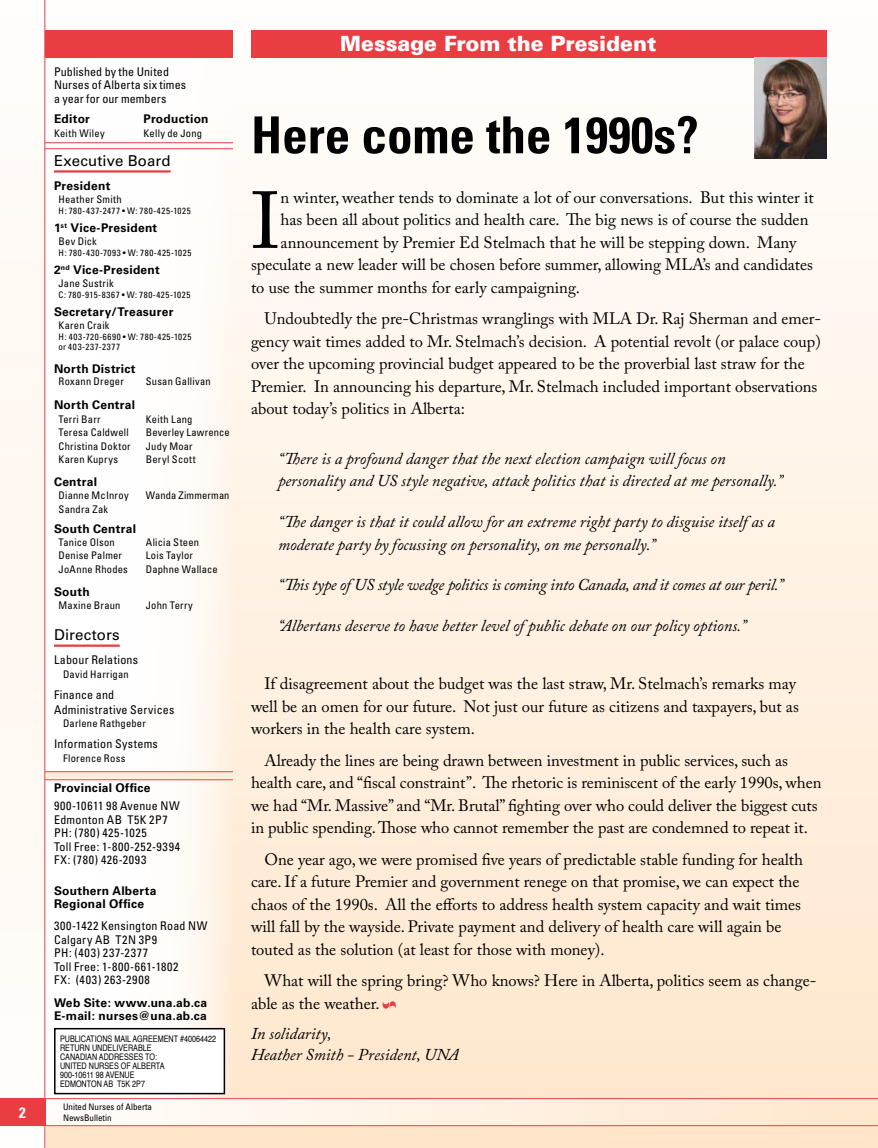
<style>
.page{position:relative;width:878px;height:1148px;background:#fff}
.page>*{position:absolute;margin:0;border:0;box-sizing:border-box;transform-origin:0 0}
.t1{font:79.8px "Adobe Caslon Pro";color:#000}
.t2{font:700 condensed 51px "Univers";color:#000}
.t3{font:900 21px "Univers";color:#fff}
.t4{font:16.5px/22.5px "Adobe Caslon Pro";color:#000}
.t5{font:italic 16.5px/22.5px "Adobe Caslon Pro";color:#000}
.t6{font:15px "Univers";letter-spacing:.01em;color:#000}
.t7{font:700 condensed 15px "Univers";color:#fff}
.t8{font:condensed 12px/13.5px "Univers";letter-spacing:.025em;color:#000}
.t9{font:700 12px/12.8px "Univers";letter-spacing:.02em;color:#000}
.t10{font:condensed 10.5px/13.5px "Univers";letter-spacing:.025em;color:#000}
.t11{font:condensed 9px/10.5px "Univers";letter-spacing:.055em;color:#000}
.t12{font:9px/9px "Helvetica";color:#000;scale:.8 1}
.t13{font:condensed 9px/10.5px "Univers";color:#000}
</style>
<div class="page">
<div style="left:0;top:0;width:878px;height:1148px;background:linear-gradient(to bottom,#fffdfc,#ffe6cb)"></div>
<div style="left:251px;top:30px;width:575px;height:27px;background:#e93d42"></div>
<img style="left:754px;top:57px;width:72px;height:101px">
<svg style="left:383px;top:1001px;width:13px;height:7px"></svg>
<div style="left:45px;top:148px;width:188px;height:623px;background:#fff"></div>
<svg style="left:46px;top:780px;width:187px;height:318px"></svg>
<div style="left:45px;top:57px;width:188px;height:86px;background:#fff"></div>
<div style="left:0;top:1098px;width:878px;height:27px;background:linear-gradient(to right,#fffefd,#ffe7cd)"></div>
<hr style="left:0;top:1098px;width:877px;height:1px;background:#e93d42">
<hr style="left:0;top:1125px;width:877px;height:1px;background:#e93d42">
<div style="left:0;top:0;width:45px;height:1148px;background:#fff9f4"></div>
<hr style="left:45px;top:0;width:1px;height:1148px;background:#e93d42">
<div style="left:0;top:1098px;width:45px;height:27px;background:#e93d42"></div>
<div style="left:45px;top:30px;width:188px;height:27px;background:#e93d42"></div>
<div style="left:55px;top:1028px;width:169px;height:65px;background:#fff"></div>
<div style="left:54px;top:1028px;width:171px;height:66px;border:2px solid #000"></div>
<hr style="left:54px;top:170px;width:117px;height:2px;background:#e93d42">
<hr style="left:54px;top:644px;width:66px;height:2px;background:#e93d42">
<hr style="left:45px;top:142px;width:188px;height:1px;background:#e93d42">
<hr style="left:45px;top:148px;width:188px;height:1px;background:#e93d42">
<hr style="left:45px;top:779px;width:188px;height:1px;background:#e93d42">
<hr style="left:45px;top:771px;width:188px;height:1px;background:#e93d42">
<p class="t8" style="left:54px;top:64px;width:134px">Published by the United<br>Nurses of Alberta six times a year for our members</p>
<p class="t9" style="left:54px;top:113px;width:37px">Editor</p>
<p class="t10" style="left:54px;top:126px;width:52px">Keith Wiley</p>
<p class="t9" style="left:143px;top:113px;width:67px">Production</p>
<p class="t10" style="left:143px;top:126px;width:60px">Kelly de Jong</p>
<p class="t6" style="left:54px;top:152px;width:118px">Executive Board</p>
<p class="t9" style="left:54px;top:179px;width:58px">President</p>
<p class="t10" style="left:58px;top:193px;width:65px">Heather Smith</p>
<p class="t11" style="left:58px;top:205px;width:134px">H: 780-437-2477 • W: 780-425-1025</p>
<p class="t9" style="left:54px;top:221px;width:105px">1<sup>st</sup> Vice-President</p>
<p class="t10" style="left:58px;top:235px;width:40px">Bev Dick</p>
<p class="t11" style="left:58px;top:247px;width:134px">H: 780-430-7093 • W: 780-425-1025</p>
<p class="t9" style="left:54px;top:263px;width:107px">2<sup>nd</sup> Vice-President</p>
<p class="t10" style="left:58px;top:277px;width:57px">Jane Sustrik</p>
<p class="t11" style="left:58px;top:289px;width:133px">C: 780-915-8367 • W: 780-425-1025</p>
<p class="t9" style="left:54px;top:305px;width:121px">Secretary/Treasurer</p>
<p class="t10" style="left:58px;top:319px;width:53px">Karen Craik</p>
<p class="t11" style="left:58px;top:331px;width:134px">H: 403-720-6690 • W: 780-425-1025 or 403-237-2377</p>
<p class="t9" style="left:54px;top:362px;width:83px">North District</p>
<p class="t10" style="left:58px;top:375px;width:67px">Roxann Dreger</p>
<p class="t10" style="left:146px;top:375px;width:66px">Susan Gallivan</p>
<p class="t9" style="left:54px;top:398px;width:82px">North Central</p>
<p class="t10" style="left:58px;top:412px;width:74px">Terri Barr<br>Teresa Caldwell<br>Christina Doktor<br>Karen Kuprys</p>
<p class="t10" style="left:146px;top:412px;width:85px">Keith Lang<br>Beverley Lawrence<br>Judy Moar<br>Beryl Scott</p>
<p class="t9" style="left:54px;top:476px;width:44px">Central</p>
<p class="t10" style="left:58px;top:488px;width:72px">Dianne McInroy<br>Sandra Zak</p>
<p class="t10" style="left:146px;top:488px;width:85px">Wanda Zimmerman</p>
<p class="t9" style="left:54px;top:522px;width:83px">South Central</p>
<p class="t10" style="left:58px;top:535px;width:71px">Tanice Olson<br>Denise Palmer<br>JoAnne Rhodes</p>
<p class="t10" style="left:146px;top:535px;width:73px">Alicia Steen<br>Lois Taylor<br>Daphne Wallace</p>
<p class="t9" style="left:54px;top:585px;width:37px">South</p>
<p class="t10" style="left:58px;top:598px;width:63px">Maxine Braun</p>
<p class="t10" style="left:146px;top:598px;width:49px">John Terry</p>
<p class="t6" style="left:54px;top:626px;width:67px">Directors</p>
<p class="t8" style="left:54px;top:653px;width:86px">Labour Relations</p>
<p class="t10" style="left:63px;top:667px;width:67px">David Harrigan</p>
<p class="t8" style="left:54px;top:686px;width:122px;line-height:15px">Finance and<br>Administrative Services</p>
<p class="t10" style="left:63px;top:716px;width:84px">Darlene Rathgeber</p>
<p class="t8" style="left:54px;top:737px;width:105px">Information Systems</p>
<p class="t10" style="left:63px;top:751px;width:64px">Florence Ross</p>
<p class="t9" style="left:54px;top:781px;width:98px">Provincial Office</p>
<p class="t8" style="left:54px;top:799px;width:128px">900-10611 98 Avenue NW<br>Edmonton AB T5K 2P7<br>PH: (780) 425-1025<br>Toll Free: 1-800-252-9394<br>FX: (780) 426-2093</p>
<p class="t9" style="left:54px;top:884px;width:104px">Southern Alberta<br>Regional Office</p>
<p class="t8" style="left:54px;top:919px;width:155px">300-1422 Kensington Road NW<br>Calgary AB T2N 3P9<br>PH: (403) 237-2377<br>Toll Free: 1-800-661-1802<br>FX: (403) 263-2908</p>
<p class="t9" style="left:54px;top:996px;width:155px;line-height:13.5px">Web Site: www.una.ab.ca<br>E-mail: nurses@una.ab.ca</p>
<p class="t12" style="left:60px;top:1034px;width:196px">PUBLICATIONS MAIL AGREEMENT #40064422<br>RETURN</p>
<p class="t12" style="left:92px;top:1043px;width:46px">UN DELIVERABLE</p>
<p class="t12" style="left:60px;top:1052px;width:132px;text-indent:85px">TO :<br>UNITED NURSES OF ALBERTA<br>900-10611 98 AVENUE<br>EDMONTON AB T5K 2P7</p>
<p class="t12" style="left:60px;top:1052px;width:8px">CANA</p>
<p class="t12" style="left:80px;top:1052px;width:50px">DIAN ADDRESSES</p>
<p class="t7" style="left:19px;top:1103px;width:8px">2</p>
<p class="t13" style="left:63px;top:1101px;width:90px">United Nurses of Alberta<br>NewsBulletin</p>
<p class="t3" style="left:340px;top:30px;width:318px">Message From the President</p>
<h2 class="t2" style="left:251px;top:104px;width:449px">Here come the 1990s?</h2>
<h1 class="t1" style="left:251px;top:173px;width:31px">I</h1>
<p class="t4" style="left:280px;top:186px;width:534px">n winter, weather tends to dominate a lot of our conversations. But this winter it</p>
<p class="t4" style="left:280px;top:208px;width:529px">has been all about politics and health care. The big news is of course the sudden</p>
<p class="t4" style="left:280px;top:231px;width:517px">announcement by Premier Ed Stelmach that he will be stepping down. Many</p>
<p class="t4" style="left:251px;top:253px;width:563px">speculate a new leader will be chosen before summer, allowing MLA’s and candidates</p>
<p class="t4" style="left:251px;top:276px;width:330px">to use the summer months for early campaigning.</p>
<p class="t4" style="left:251px;top:307px;width:571px;text-indent:13px">Undoubtedly the pre-Christmas wranglings with MLA Dr. Raj Sherman and emer&shy;gency wait times added to Mr. Stelmach’s decision. A potential revolt (or palace coup) over the upcoming provincial budget appeared to be the proverbial last straw for the Premier. In announcing his departure, Mr. Stelmach included important observations about today’s politics in Alberta:</p>
<p class="t5" style="left:278px;top:447px;width:506px">“There is a profound danger that the next election campaign will focus on personality and US style negative, attack politics that is directed at me personally.”</p>
<p class="t5" style="left:278px;top:510px;width:498px">“The danger is that it could allow for an extreme right party to disguise itself as a moderate party by focussing on personality, on me personally.”</p>
<p class="t5" style="left:278px;top:573px;width:507px">“This type of US style wedge politics is coming into Canada, and it comes at our peril.”</p>
<p class="t5" style="left:278px;top:613px;width:470px">“Albertans deserve to have better level of public debate on our policy options.”</p>
<p class="t4" style="left:251px;top:672px;width:549px;text-indent:13px">If disagreement about the budget was the last straw, Mr. Stelmach’s remarks may well be an omen for our future. Not just our future as citizens and taxpayers, but as workers in the health care system.</p>
<p class="t4" style="left:251px;top:748px;width:572px;text-indent:13px">Already the lines are being drawn between investment in public services, such as health care, and “fiscal constraint”. The rhetoric is reminiscent of the early 1990s, when we had “Mr. Massive” and “Mr. Brutal” fighting over who could deliver the biggest cuts in public spending. Those who cannot remember the past are condemned to repeat it.</p>
<p class="t4" style="left:251px;top:847px;width:553px;text-indent:13px">One year ago, we were promised five years of predictable stable funding for health care. If a future Premier and government renege on that promise, we can expect the chaos of the 1990s. All the efforts to address health system capacity and wait times will fall by the wayside. Private payment and delivery of health care will again be touted as the solution (at least for those with money).</p>
<p class="t4" style="left:251px;top:969px;width:567px;text-indent:13px">What will the spring bring? Who knows? Here in Alberta, politics seem as change&shy;able as the weather.</p>
<p class="t5" style="left:251px;top:1022px;width:209px;line-height:21px">In solidarity,<br>Heather Smith - President, UNA</p>
</div>
